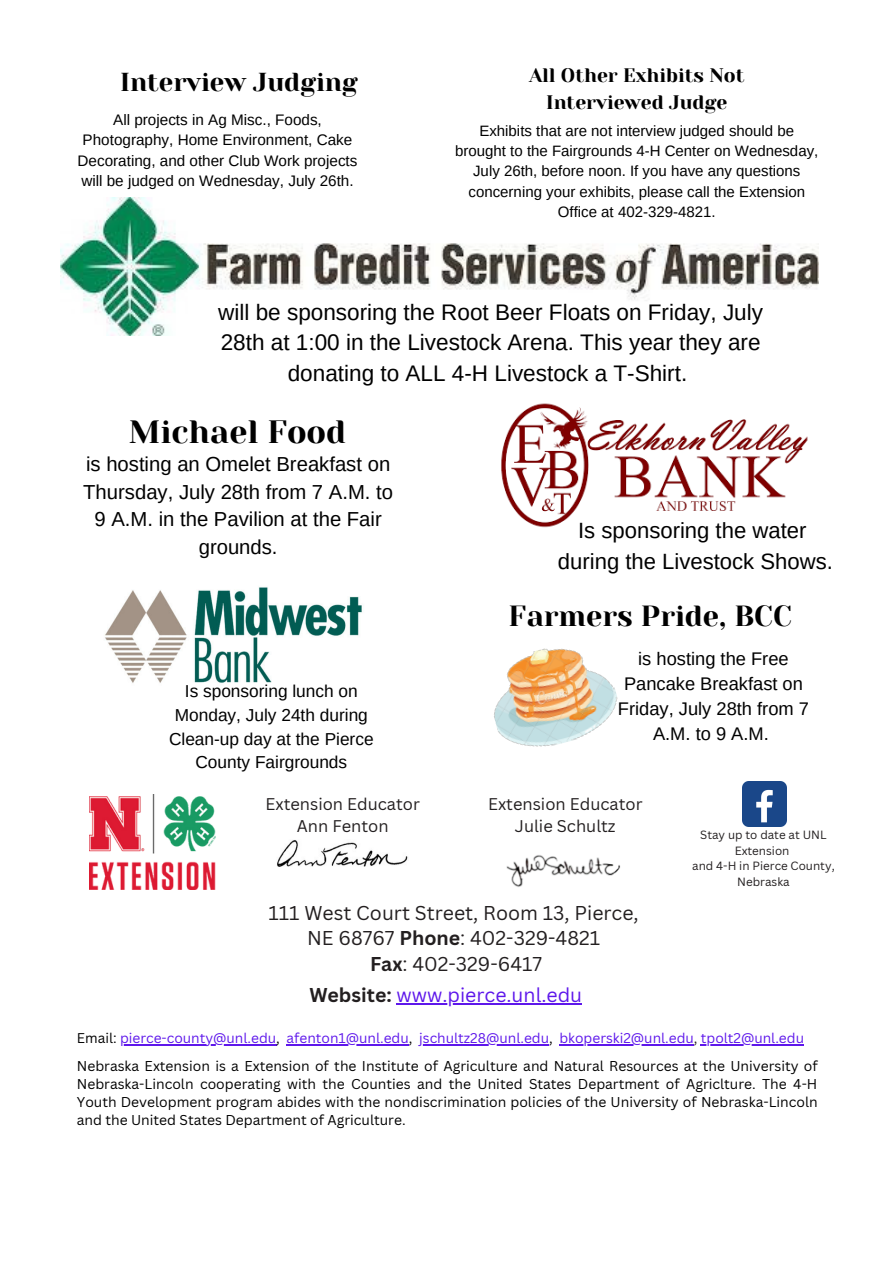
<style>
.page{position:relative;width:894px;height:1264px;background:#fff}
.page>*{position:absolute;margin:0;border:0;box-sizing:border-box;transform-origin:0 0}
.t1{font:32.1px "Yeseva One";color:#000}
.t2{font:28.95px "Yeseva One";color:#000}
.t3{font:25.95px "Yeseva One";color:#000}
.t4{font:22.5px/30.5px "Arimo";color:#000;text-align:center}
.t5{font:22.05px "Arimo";color:#000}
.t6{font:20.25px/27.8px "Arimo";color:#000;text-align:center}
.t7{font:19.5px/26px "Canva Sans";color:#231f20;text-align:center}
.t8{font:19.5px/27px "Yeseva One";color:#000;text-align:center}
.t9{font:19.5px "Canva Sans";color:#5e17eb}
.t10{font:18.3px/25px "Arimo";color:#000;text-align:center}
.t11{font:17.25px/23.7px "Arimo";color:#000;text-align:center}
.t12{font:16.5px/21.6px "Canva Sans";color:#231f20;text-align:center}
.t13{font:15.3px/20.5px "Arimo";color:#000;text-align:center}
.t14{font:15px/20.2px "Arimo";color:#000;text-align:center}
.t15{font:13.8px/18px "Canva Sans";color:#000;text-align:justify}
.t16{font:13.8px "Canva Sans";color:#5e17eb}
.t17{font:11.55px/15.5px "Canva Sans";color:#231f20;text-align:center}
.s1{font-weight:700}
.s2{font-weight:700;color:#231f20}
.s3{color:#000}
.s4{color:#231f20}
</style>
<div class="page">
<img style="left:90px;top:794px;width:125px;height:95px">
<img style="left:506px;top:855px;width:115px;height:32px">
<img style="left:277px;top:840px;width:131px;height:26px">
<img style="left:742px;top:781px;width:44px;height:45px">
<img style="left:60px;top:197px;width:758px;height:139px">
<img style="left:501px;top:403px;width:307px;height:125px">
<img style="left:494px;top:648px;width:124px;height:99px">
<hr style="left:396px;top:1003px;width:186px;height:1px;background:#5e17eb">
<hr style="left:120px;top:1044px;width:156px;height:1px;background:#5e17eb">
<hr style="left:286px;top:1044px;width:122px;height:1px;background:#5e17eb">
<hr style="left:419px;top:1044px;width:130px;height:1px;background:#5e17eb">
<hr style="left:559px;top:1044px;width:134px;height:1px;background:#5e17eb">
<hr style="left:700px;top:1044px;width:103px;height:1px;background:#5e17eb">
<img style="left:105px;top:587px;width:257px;height:96px">
<p class="t3" style="left:120px;top:67px;width:239px">Interview Judging</p>
<p class="t13" style="left:78px;top:109px;width:281px">All projects in Ag Misc., Foods, Photography, Home Environment, Cake Decorating, and other Club Work projects will be judged on Wednesday, July 26th.</p>
<p class="t8" style="left:529px;top:61px;width:217px">All Other Exhibits Not<br>Interviewed Judge</p>
<p class="t14" style="left:455px;top:120px;width:364px">Exhibits that are not interview judged should be brought to the Fairgrounds 4-H Center on Wednesday, July 26th, before noon. If you have any questions concerning your exhibits, please call the Extension Office at 402-329-4821.</p>
<p class="t4" style="left:218px;top:297px;width:546px">will be sponsoring the Root Beer Floats on Friday, July<br>28th at 1:00 in the Livestock Arena. This year they are donating to ALL 4-H Livestock a T-Shirt.</p>
<p class="t1" style="left:129px;top:413px;width:219px">Michael Food</p>
<p class="t6" style="left:83px;top:450px;width:311px">is hosting an Omelet Breakfast on<br>Thursday, July 28th from 7 A.M. to<br>9 A.M. in the Pavilion at the Fair grounds.</p>
<p class="t11" style="left:169px;top:679px;width:206px">Is sponsoring lunch on<br>Monday, July 24th during<br>Clean-up day at the Pierce<br>County Fairgrounds</p>
<p class="t5" style="left:578px;top:518px;width:230px">Is sponsoring the water</p>
<p class="t5" style="left:557px;top:548px;width:276px">during the Livestock Shows.</p>
<p class="t2" style="left:508px;top:599px;width:285px">Farmers Pride, BCC</p>
<p class="t10" style="left:617px;top:645px;width:192px">is hosting the Free<br>Pancake Breakfast on<br>Friday, July 28th from 7<br>A.M. to 9 A.M.</p>
<p class="t12" style="left:265px;top:792px;width:156px">Extension Educator<br>Ann Fenton</p>
<p class="t12" style="left:488px;top:792px;width:156px">Extension Educator<br>Julie Schultz</p>
<p class="t7" style="left:268px;top:899px;width:371px">111 West Court Street, Room 13, Pierce,<br>NE 68767 <span class="s1">Phone</span>: 402-329-4821</p>
<p class="t7" style="left:370px;top:950px;width:173px"><span class="s1">Fax</span>: 402-329-6417</p>
<p class="t9" style="left:309px;top:981px;width:274px"><span class="s2">Website:</span> www.pierce.unl.edu</p>
<p class="t17" style="left:700px;top:827px;width:128px">Stay up to date at UNL<br>Extension</p>
<p class="t17" style="left:692px;top:857px;width:144px">and 4-H in Pierce County,<br>Nebraska</p>
<p class="t16" style="left:77px;top:1028px;width:728px"><span class="s3">Email:</span> pierce-county@unl.edu<span class="s3">,</span> afenton1@unl.edu<span class="s3">,</span> jschultz28@unl.edu<span class="s3">,</span> bkoperski2@unl.edu<span class="s4">,</span> tpolt2@unl.edu</p>
<p class="t15" style="left:77px;top:1056px;width:742px">Nebraska Extension is a Extension of the Institute of Agriculture and Natural Resources at the University of Nebraska-Lincoln cooperating with the Counties and the United States Department of Agriclture. The 4-H Youth Development program abides with the nondiscrimination policies of the University of Nebraska-Lincoln and the United States Department of Agriculture.</p>
</div>
